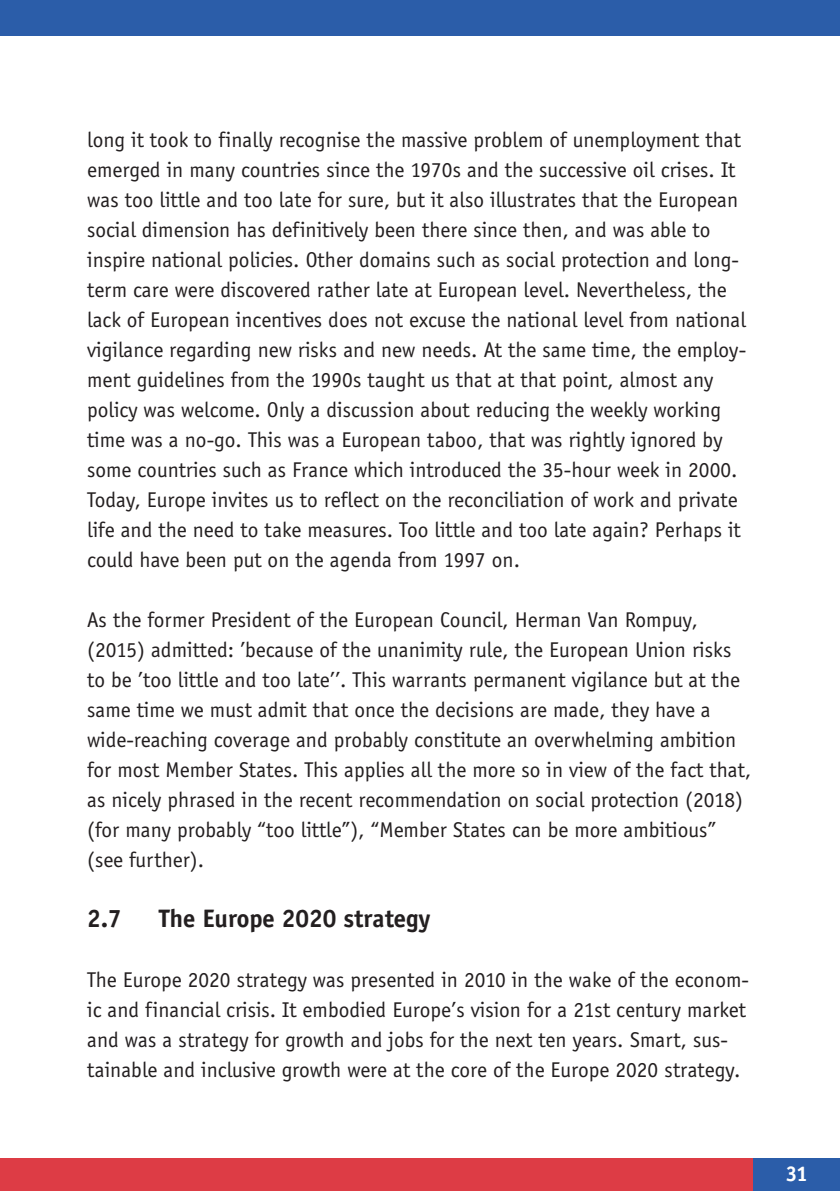
<style>
.page{position:relative;width:840px;height:1191px;background:#fff}
.page>*{position:absolute;margin:0;border:0;box-sizing:border-box;transform-origin:0 0}
.t1{font:700 26px "Officina Sans";color:#231f20}
.t2{font:22px/30px "Officina Sans";color:#231f20}
.t3{font:700 22px "Officina Sans";color:#fff}
</style>
<div class="page">
<div style="left:0;top:1158px;width:763px;height:33px;background:#dd3c45"></div>
<div style="left:752px;top:1158px;width:87px;height:33px;background:#2b5da9"></div>
<div style="left:0;top:0;width:839px;height:36px;background:#2b5da9"></div>
<p class="t2" style="left:87px;top:124px;width:660px">long it took to finally recognise the massive problem of unemployment that emerged in many countries since the 1970s and the successive oil crises. It was too little and too late for sure, but it also illustrates that the European social dimension has definitively been there since then, and was able to inspire national policies. Other domains such as social protection and long&shy;term care were discovered rather late at European level. Nevertheless, the lack of European incentives does not excuse the national level from national vigilance regarding new risks and new needs. At the same time, the employ&shy;ment guidelines from the 1990s taught us that at that point, almost any policy was welcome. Only a discussion about reducing the weekly working time was a no-go. This was a European taboo, that was rightly ignored by some countries such as France which introduced the 35-hour week in 2000.<br>Today, Europe invites us to reflect on the reconciliation of work and private life and the need to take measures. Too little and too late again? Perhaps it could have been put on the agenda from 1997 on.</p>
<p class="t2" style="left:87px;top:604px;width:665px">As the former President of the European Council, Herman Van Rompuy, (2015) admitted: ’because of the unanimity rule, the European Union risks to be ’too little and too late’’. This warrants permanent vigilance but at the same time we must admit that once the decisions are made, they have a wide-reaching coverage and probably constitute an overwhelming ambition for most Member States. This applies all the more so in view of the fact that, as nicely phrased in the recent recommendation on social protection (2018) (for many probably “too little”), “Member States can be more ambitious” (see further).</p>
<p class="t1" style="left:87px;top:903px;width:36px">2.7</p>
<p class="t1" style="left:159px;top:903px;width:272px">The Europe 2020 strategy</p>
<p class="t2" style="left:87px;top:964px;width:663px">The Europe 2020 strategy was presented in 2010 in the wake of the econom&shy;ic and financial crisis. It embodied Europe’s vision for a 21st century market and was a strategy for growth and jobs for the next ten years. Smart, sus&shy;tainable and inclusive growth were at the core of the Europe 2020 strategy.</p>
<p class="t3" style="left:785px;top:1160px;width:24px">31</p>
</div>
